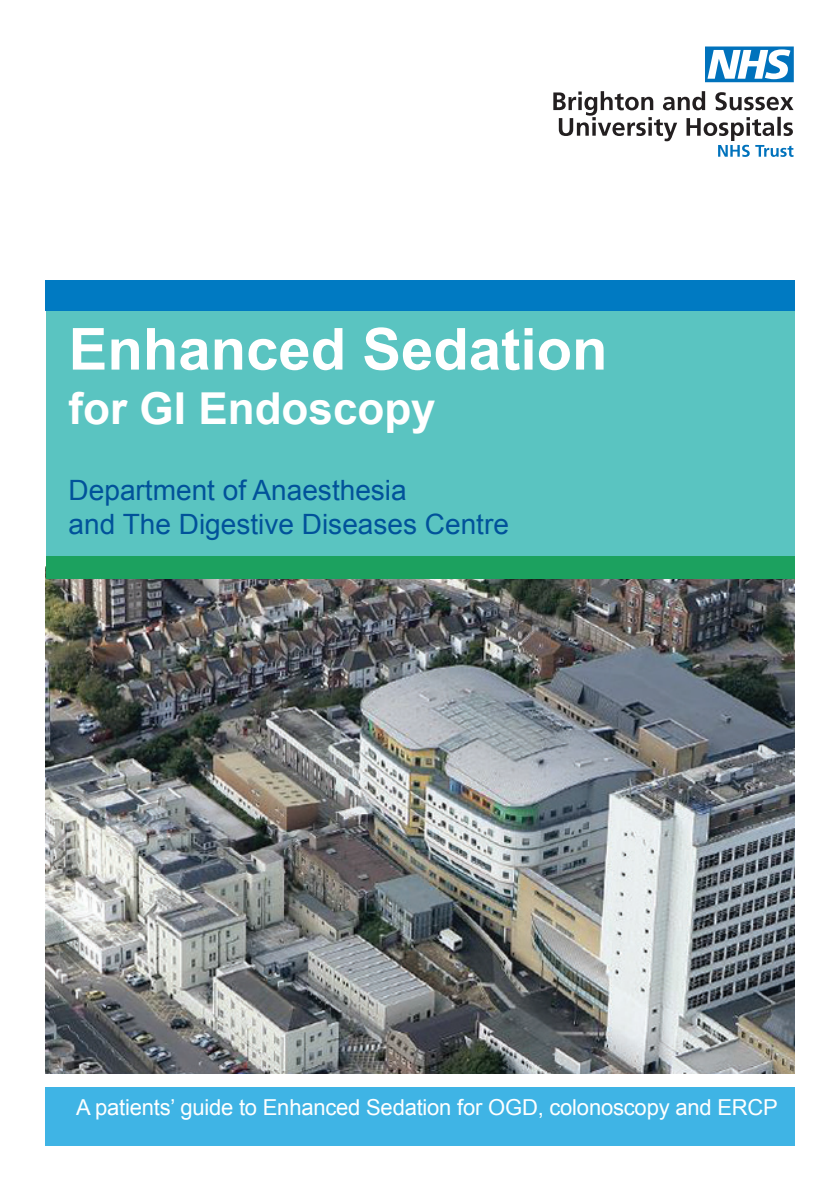
<style>
.page{position:relative;width:840px;height:1191px;background:#fff}
.page>*{position:absolute;margin:0;border:0;box-sizing:border-box;transform-origin:0 0}
.t1{font:700 58px "Arial";color:#fff}
.t2{font:700 44px "Arial";color:#fff}
.t3{font:28px "Arial";color:#01529a}
.t4{font:22px "Arial";letter-spacing:-.01em;color:#fff}
</style>
<div class="page">
<div style="left:46px;top:305px;width:747px;height:366px;background:#5ac4c1"></div>
<svg style="left:553px;top:91px;width:240px;height:66px"></svg>
<svg style="left:705px;top:46px;width:88px;height:36px"></svg>
<div style="left:45px;top:280px;width:749px;height:30px;background:#007ac2"></div>
<div style="left:45px;top:1087px;width:749px;height:58px;background:#3fb4e5"></div>
<img style="left:46px;top:578px;width:747px;height:495px">
<div style="left:46px;top:556px;width:747px;height:22px;background:#1ca15f"></div>
<p class="t1" style="left:69px;top:310px;width:540px">Enhanced Sedation</p>
<p class="t2" style="left:69px;top:379px;width:368px">for GI Endoscopy</p>
<p class="t3" style="left:69px;top:471px;width:339px">Department of Anaesthesia</p>
<p class="t3" style="left:69px;top:505px;width:441px">and The Digestive Diseases Centre</p>
<p class="t4" style="left:76px;top:1092px;width:703px">A patients’ guide to Enhanced Sedation for OGD, colonoscopy and ERCP</p>
</div>
